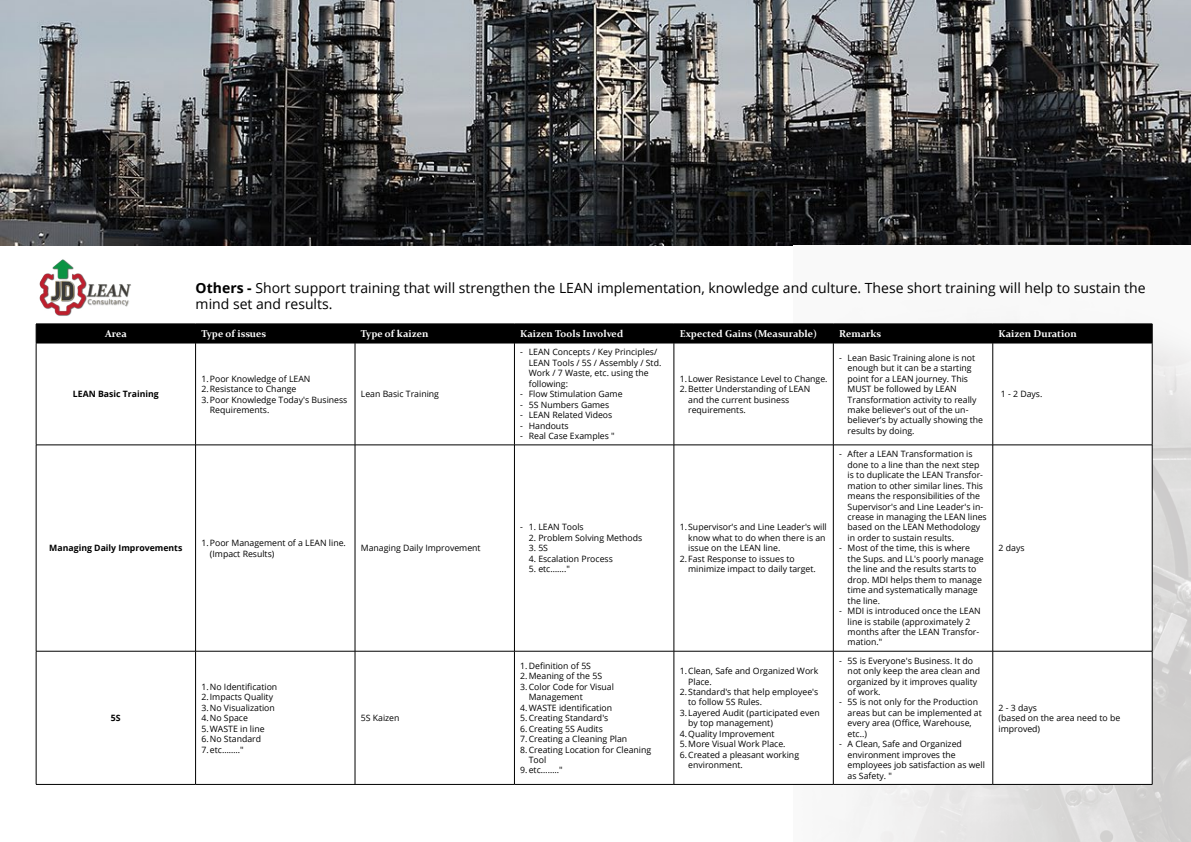
<style>
.page{position:relative;width:1191px;height:842px;background:#fff}
.page>*{position:absolute;margin:0;border:0;box-sizing:border-box;transform-origin:0 0}
.t1{font:14px/16.8px "Open Sans";color:#000}
.t2{font:700 10px "Constantia";color:#fff}
.t3{font:8.7px/10.4px "Open Sans";color:#000}
.t4{font:700 8.7px "Open Sans";color:#000}
.s1{font-weight:700}
</style>
<div class="page">
<img style="left:0;top:0;width:1191px;height:246px">
<img style="left:793px;top:319px;width:398px;height:523px">
<svg style="left:37px;top:344px;width:1115px;height:440px"></svg>
<div style="left:36px;top:324px;width:1117px;height:19px;background:#000"></div>
<hr style="left:36px;top:343px;width:160px;height:1px;background:#000">
<hr style="left:36px;top:343px;width:1px;height:102px;background:#000">
<hr style="left:196px;top:343px;width:159px;height:1px;background:#000">
<hr style="left:195px;top:343px;width:1px;height:102px;background:#000">
<hr style="left:355px;top:343px;width:159px;height:1px;background:#000">
<hr style="left:355px;top:343px;width:1px;height:102px;background:#000">
<hr style="left:514px;top:343px;width:160px;height:1px;background:#000">
<hr style="left:514px;top:343px;width:1px;height:102px;background:#000">
<hr style="left:674px;top:343px;width:159px;height:1px;background:#000">
<hr style="left:673px;top:343px;width:1px;height:102px;background:#000">
<hr style="left:833px;top:343px;width:159px;height:1px;background:#000">
<hr style="left:833px;top:343px;width:1px;height:102px;background:#000">
<hr style="left:992px;top:343px;width:160px;height:1px;background:#000">
<hr style="left:992px;top:343px;width:1px;height:102px;background:#000">
<hr style="left:1152px;top:343px;width:1px;height:102px;background:#000">
<hr style="left:36px;top:445px;width:160px;height:1px;background:#000">
<hr style="left:36px;top:445px;width:1px;height:206px;background:#000">
<hr style="left:196px;top:445px;width:159px;height:1px;background:#000">
<hr style="left:195px;top:445px;width:1px;height:206px;background:#000">
<hr style="left:355px;top:445px;width:159px;height:1px;background:#000">
<hr style="left:355px;top:445px;width:1px;height:206px;background:#000">
<hr style="left:514px;top:445px;width:160px;height:1px;background:#000">
<hr style="left:514px;top:445px;width:1px;height:206px;background:#000">
<hr style="left:674px;top:445px;width:159px;height:1px;background:#000">
<hr style="left:673px;top:445px;width:1px;height:206px;background:#000">
<hr style="left:833px;top:445px;width:159px;height:1px;background:#000">
<hr style="left:833px;top:445px;width:1px;height:206px;background:#000">
<hr style="left:992px;top:445px;width:160px;height:1px;background:#000">
<hr style="left:992px;top:445px;width:1px;height:206px;background:#000">
<hr style="left:1152px;top:445px;width:1px;height:206px;background:#000">
<hr style="left:36px;top:651px;width:160px;height:1px;background:#000">
<hr style="left:36px;top:651px;width:1px;height:133px;background:#000">
<hr style="left:196px;top:651px;width:159px;height:1px;background:#000">
<hr style="left:195px;top:651px;width:1px;height:133px;background:#000">
<hr style="left:355px;top:651px;width:159px;height:1px;background:#000">
<hr style="left:355px;top:651px;width:1px;height:133px;background:#000">
<hr style="left:514px;top:651px;width:160px;height:1px;background:#000">
<hr style="left:514px;top:651px;width:1px;height:133px;background:#000">
<hr style="left:674px;top:651px;width:159px;height:1px;background:#000">
<hr style="left:673px;top:651px;width:1px;height:133px;background:#000">
<hr style="left:833px;top:651px;width:159px;height:1px;background:#000">
<hr style="left:833px;top:651px;width:1px;height:133px;background:#000">
<hr style="left:992px;top:651px;width:160px;height:1px;background:#000">
<hr style="left:992px;top:651px;width:1px;height:133px;background:#000">
<hr style="left:1152px;top:651px;width:1px;height:133px;background:#000">
<hr style="left:36px;top:784px;width:160px;height:1px;background:#000">
<hr style="left:196px;top:784px;width:159px;height:1px;background:#000">
<hr style="left:355px;top:784px;width:159px;height:1px;background:#000">
<hr style="left:514px;top:784px;width:160px;height:1px;background:#000">
<hr style="left:674px;top:784px;width:159px;height:1px;background:#000">
<hr style="left:833px;top:784px;width:159px;height:1px;background:#000">
<hr style="left:992px;top:784px;width:160px;height:1px;background:#000">
<img style="left:39px;top:259px;width:92px;height:57px">
<h1 class="t1" style="left:196px;top:279px;width:951px"><span class="s1">Others -</span> Short support training that will strengthen the LEAN implementation, knowledge and culture. These short training will help to sustain the mind set and results.</h1>
<p class="t2" style="left:105px;top:327px;width:23px">Area</p>
<p class="t2" style="left:201px;top:327px;width:66px">Type of issues</p>
<p class="t2" style="left:361px;top:327px;width:69px">Type of kaizen</p>
<p class="t2" style="left:520px;top:327px;width:104px">Kaizen Tools Involved</p>
<p class="t2" style="left:679px;top:327px;width:139px">Expected Gains (Measurable)</p>
<p class="t2" style="left:839px;top:327px;width:43px">Remarks</p>
<p class="t2" style="left:998px;top:327px;width:80px">Kaizen Duration</p>
<p class="t4" style="left:73px;top:388px;width:87px">LEAN Basic Training</p>
<p class="t3" style="left:201px;top:373px;width:111px">1.Poor Knowledge of LEAN</p>
<p class="t3" style="left:201px;top:383px;width:97px">2.Resistance to Change</p>
<p class="t3" style="left:201px;top:394px;width:147px">3.Poor Knowledge Today's Business</p>
<p class="t3" style="left:210px;top:404px;width:61px">Requirements.</p>
<p class="t3" style="left:361px;top:389px;width:80px">Lean Basic Training</p>
<p class="t4" style="left:49px;top:542px;width:135px">Managing Daily Improvements</p>
<p class="t3" style="left:210px;top:538px;width:138px;text-indent:-9px">1.Poor Management of a LEAN line. (Impact Results)</p>
<p class="t3" style="left:361px;top:543px;width:121px">Managing Daily Improvement</p>
<p class="t4" style="left:111px;top:712px;width:11px">5S</p>
<p class="t3" style="left:201px;top:681px;width:77px">1.No Identification<br>2.Impacts Quality<br>3.No Visualization<br>4.No Space<br>5.WASTE in line<br>6.No Standard<br>7.etc…….."</p>
<p class="t3" style="left:361px;top:712px;width:40px">5S Kaizen</p>
<p class="t3" style="left:529px;top:347px;width:134px;text-indent:-9px">- LEAN Concepts / Key Principles/<br>LEAN Tools / 5S / Assembly / Std.<br>Work / 7 Waste, etc. using the following:</p>
<p class="t3" style="left:520px;top:389px;width:104px">- Flow Stimulation Game</p>
<p class="t3" style="left:520px;top:399px;width:91px">- 5S Numbers Games</p>
<p class="t3" style="left:520px;top:410px;width:94px">- LEAN Related Videos</p>
<p class="t3" style="left:520px;top:420px;width:50px">- Handouts</p>
<p class="t3" style="left:520px;top:430px;width:96px">- Real Case Examples "</p>
<p class="t3" style="left:520px;top:522px;width:65px">- 1. LEAN Tools</p>
<p class="t3" style="left:529px;top:532px;width:115px">2. Problem Solving Methods</p>
<p class="t3" style="left:529px;top:543px;width:21px">3. 5S</p>
<p class="t3" style="left:529px;top:553px;width:86px">4. Escalation Process</p>
<p class="t3" style="left:529px;top:564px;width:43px">5. etc……."</p>
<p class="t3" style="left:520px;top:660px;width:72px">1.Definition of 5S</p>
<p class="t3" style="left:520px;top:671px;width:83px">2.Meaning of the 5S</p>
<p class="t3" style="left:520px;top:681px;width:95px">3.Color Code for Visual</p>
<p class="t3" style="left:529px;top:692px;width:55px">Management</p>
<p class="t3" style="left:520px;top:702px;width:93px">4.WASTE identification</p>
<p class="t3" style="left:520px;top:712px;width:90px">5.Creating Standard's</p>
<p class="t3" style="left:520px;top:723px;width:84px">6.Creating 5S Audits</p>
<p class="t3" style="left:520px;top:733px;width:109px">7.Creating a Cleaning Plan</p>
<p class="t3" style="left:520px;top:744px;width:132px">8.Creating Location for Cleaning</p>
<p class="t3" style="left:529px;top:754px;width:19px">Tool</p>
<p class="t3" style="left:520px;top:765px;width:44px">9.etc…….."</p>
<p class="t3" style="left:679px;top:373px;width:149px">1. Lower Resistance Level to Change.</p>
<p class="t3" style="left:679px;top:383px;width:132px">2.Better Understanding of LEAN</p>
<p class="t3" style="left:688px;top:394px;width:103px">and the current business</p>
<p class="t3" style="left:688px;top:404px;width:59px">requirements.</p>
<p class="t3" style="left:688px;top:522px;width:140px;text-indent:-9px">1. Supervisor's and Line Leader's will know what to do when there is an issue on the LEAN line.</p>
<p class="t3" style="left:688px;top:553px;width:129px;text-indent:-9px">2. Fast Response to issues to minimize impact to daily target.</p>
<p class="t3" style="left:688px;top:665px;width:132px;text-indent:-9px">1.Clean, Safe and Organized Work<br>Place.</p>
<p class="t3" style="left:688px;top:686px;width:132px;text-indent:-9px">2. Standard's that help employee's to follow 5S Rules.</p>
<p class="t3" style="left:679px;top:707px;width:142px">3. Layered Audit (participated even</p>
<p class="t3" style="left:688px;top:718px;width:86px">by top management)</p>
<p class="t3" style="left:679px;top:728px;width:96px">4.Quality Improvement</p>
<p class="t3" style="left:679px;top:739px;width:107px">5.More Visual Work Place.</p>
<p class="t3" style="left:679px;top:749px;width:121px">6.Created a pleasant working</p>
<p class="t3" style="left:688px;top:759px;width:56px">environment.</p>
<p class="t3" style="left:847px;top:352px;width:137px;text-indent:-9px">- Lean Basic Training alone is not enough but it can be a starting point for a LEAN journey. This<br>MUST be followed by LEAN<br>Transformation activity to really make believer's out of the un&shy;believer's by actually showing the results by doing.</p>
<p class="t3" style="left:847px;top:449px;width:141px;text-indent:-9px">- After a LEAN Transformation is done to a line than the next step is to duplicate the LEAN Transfor&shy;mation to other similar lines. This means the responsibilities of the<br>Supervisor's and Line Leader's in&shy;crease in managing the LEAN lines based on the LEAN Methodology in order to sustain results.</p>
<p class="t3" style="left:847px;top:543px;width:137px;text-indent:-9px">- Most of the time, this is where the Sups. and LL's poorly manage the line and the results starts to drop. MDI helps them to manage time and systematically manage the line.</p>
<p class="t3" style="left:847px;top:605px;width:135px;text-indent:-9px">- MDI is introduced once the LEAN line is stabile (approximately 2 months after the LEAN Transfor&shy;mation."</p>
<p class="t3" style="left:847px;top:655px;width:134px;text-indent:-9px">- 5S is Everyone's Business. It do not only keep the area clean and organized by it improves quality of work.</p>
<p class="t3" style="left:847px;top:697px;width:136px;text-indent:-9px">- 5S is not only for the Production areas but can be implemented at every area (Office, Warehouse, etc..)</p>
<p class="t3" style="left:847px;top:739px;width:139px;text-indent:-9px">- A Clean, Safe and Organized environment improves the employees job satisfaction as well as Safety. "</p>
<p class="t3" style="left:1000px;top:389px;width:43px">1 - 2 Days.</p>
<p class="t3" style="left:998px;top:543px;width:27px">2 days</p>
<p class="t3" style="left:998px;top:702px;width:123px">2 - 3 days<br>(based on the area need to be improved)</p>
</div>
